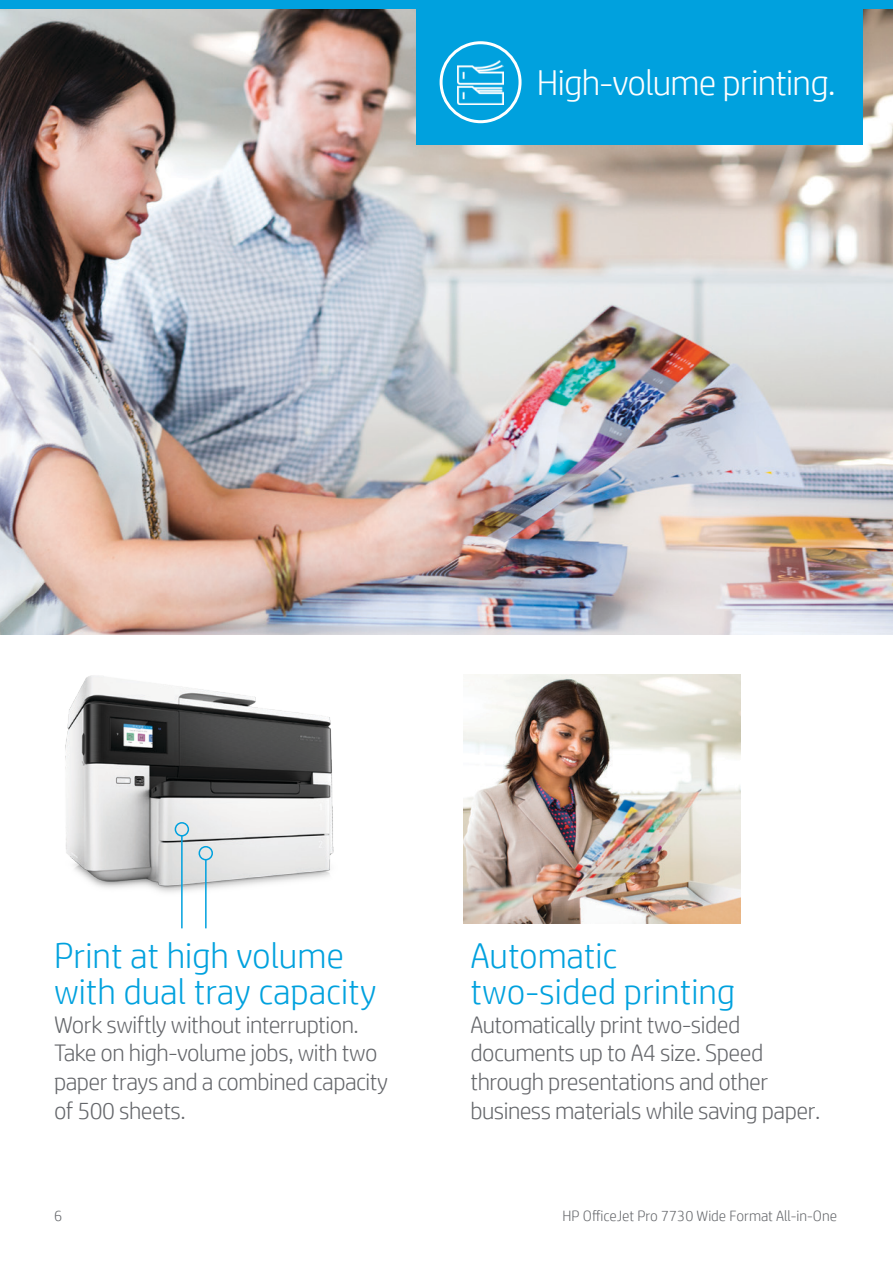
<style>
.page{position:relative;width:893px;height:1263px;background:#fff}
.page>*{position:absolute;margin:0;border:0;box-sizing:border-box;transform-origin:0 0}
.t1{font:300 36px/36px "HP Simplified";color:#00a1de}
.t2{font:300 36px "HP Simplified";letter-spacing:-.02em;color:#fff}
.t3{font:300 24px/28.8px "HP Simplified";letter-spacing:-.02em;color:#65676b}
.t4{font:300 15px "HP Simplified";color:#65676b}
</style>
<div class="page">
<img style="left:0;top:9px;width:893px;height:625px">
<div style="left:0;top:0;width:893px;height:9px;background:#00a1de"></div>
<img style="left:65px;top:675px;width:269px;height:254px">
<img style="left:464px;top:674px;width:276px;height:249px">
<div style="left:416px;top:0;width:446px;height:145px;background:#00a1de"></div>
<div style="left:199px;top:846px;width:14px;height:14px;border:2px solid #00a1de;border-radius:50%"></div>
<div style="left:175px;top:822px;width:14px;height:14px;border:2px solid #00a1de;border-radius:50%"></div>
<hr style="left:181px;top:835px;width:2px;height:93px;background:#00a1de">
<hr style="left:205px;top:859px;width:2px;height:69px;background:#00a1de">
<div style="left:440px;top:41px;width:82px;height:82px;border:3px solid #fff;border-radius:50%"></div>
<img style="left:457px;top:60px;width:47px;height:44px">
<h1 class="t2" style="left:537px;top:59px;width:301px">High-volume printing.</h1>
<h1 class="t1" style="left:54px;top:936px;width:324px">Print at high volume with dual tray capacity</h1>
<p class="t3" style="left:54px;top:1009px;width:336px">Work swiftly without interruption.<br>Take on high-volume jobs, with two paper trays and a combined capacity of 500 sheets.</p>
<h1 class="t1" style="left:470px;top:936px;width:266px">Automatic two-sided printing</h1>
<p class="t3" style="left:470px;top:1009px;width:352px">Automatically print two-sided documents up to A4 size. Speed through presentations and other business materials while saving paper.</p>
<p class="t4" style="left:54px;top:1206px;width:10px">6</p>
<p class="t4" style="left:562px;top:1206px;width:276px">HP OfficeJet Pro 7730 Wide Format All-in-One</p>
</div>
